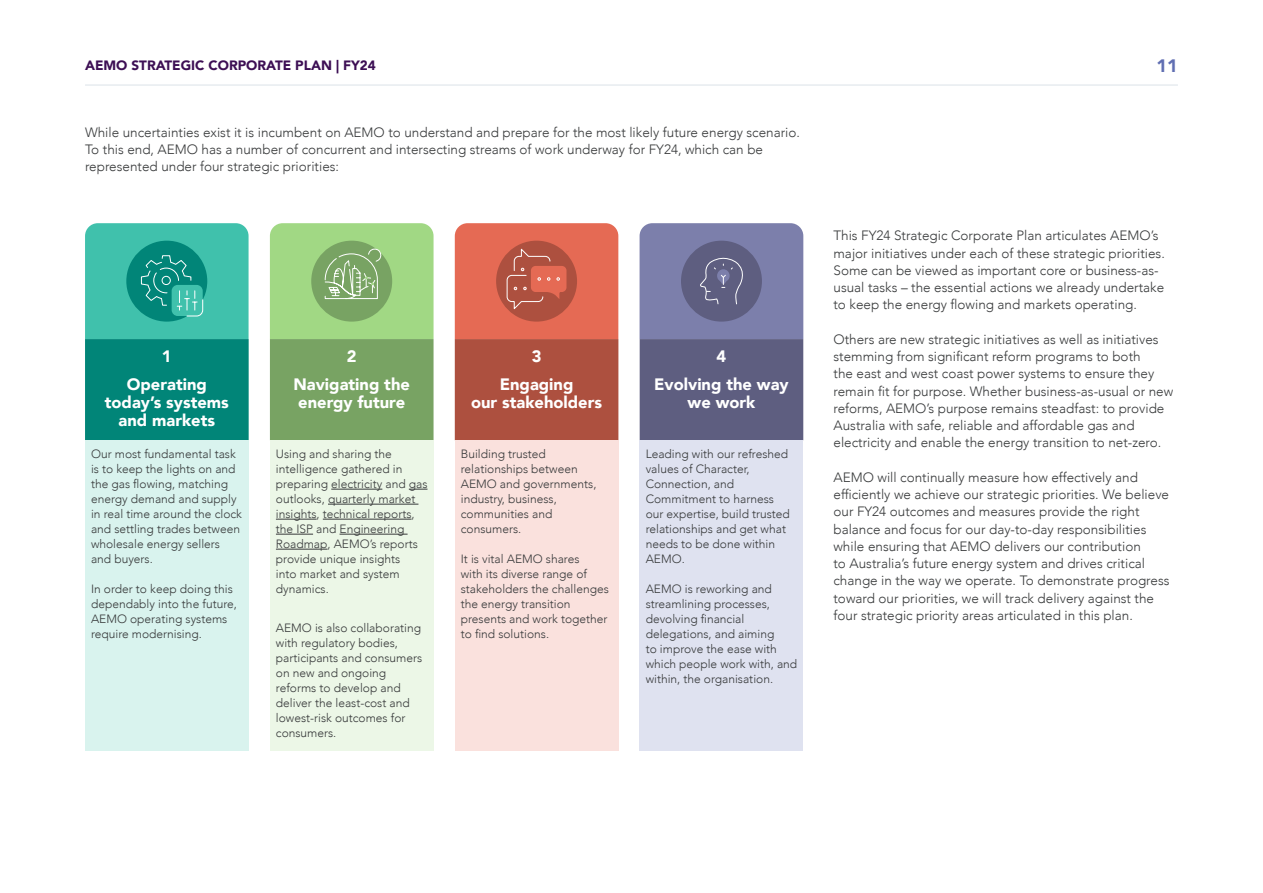
<style>
.page{position:relative;width:1263px;height:893px;background:#fff}
.page>*{position:absolute;margin:0;border:0;box-sizing:border-box;transform-origin:0 0}
.t1{font:900 18px "Avenir";color:#606eb2}
.Table_-_H1_centred{font:900 16.5px/18px "Avenir";color:#fff;text-align:center}
.Body_text{font:300 13.5px/17.2px "Avenir";color:#37393a}
.t2{font:900 13.5px "Avenir";color:#3d0f54}
.Table_-_body_text_10pt_leading{font:300 12px/15px "Avenir";color:#37393a}
.Table_-_body_text_space_after{font:300 12px/15px "Avenir";color:#37393a}
</style>
<div class="page">
<hr style="left:85px;top:85px;width:1093px;height:1px;background:#dbe2e9">
<svg style="left:85px;top:223px;width:164px;height:217px;background:#1e9f8e"></svg>
<svg style="left:270px;top:223px;width:163px;height:217px;background:#8ab972"></svg>
<div style="left:85px;top:440px;width:164px;height:310px;background:#d9f3ee"></div>
<div style="left:270px;top:440px;width:163px;height:310px;background:#ecf7e7"></div>
<div style="left:455px;top:440px;width:163px;height:310px;background:#fae1dd"></div>
<div style="left:640px;top:440px;width:163px;height:310px;background:#dfe2f0"></div>
<hr style="left:331px;top:489px;width:51px;height:1px;background:#37393a">
<svg style="left:409px;top:489px;width:18px;height:1px"></svg>
<hr style="left:328px;top:504px;width:90px;height:1px;background:#37393a">
<hr style="left:276px;top:519px;width:41px;height:1px;background:#37393a">
<hr style="left:323px;top:519px;width:88px;height:1px;background:#37393a">
<hr style="left:276px;top:534px;width:37px;height:1px;background:#37393a">
<hr style="left:340px;top:534px;width:68px;height:1px;background:#37393a">
<hr style="left:276px;top:549px;width:51px;height:1px;background:#37393a">
<svg style="left:455px;top:223px;width:163px;height:217px;background:#c45c49"></svg>
<svg style="left:639px;top:223px;width:164px;height:217px;background:#6d6e93"></svg>
<p class="t2" style="left:85px;top:54px;width:292px">AEMO STRATEGIC CORPORATE PLAN | FY24</p>
<h1 class="t1" style="left:1156px;top:51px;width:23px">11</h1>
<p class="Body_text" style="left:85px;top:124px;width:716px">While uncertainties exist it is incumbent on AEMO to understand and prepare for the most likely future energy scenario.<br>To this end, AEMO has a number of concurrent and intersecting streams of work underway for FY24, which can be represented under four strategic priorities:</p>
<p class="Table_-_H1_centred" style="left:162px;top:346px;width:11px">1</p>
<p class="Table_-_H1_centred" style="left:347px;top:346px;width:11px">2</p>
<p class="Table_-_H1_centred" style="left:532px;top:346px;width:11px">3</p>
<p class="Table_-_H1_centred" style="left:717px;top:346px;width:11px">4</p>
<p class="Table_-_H1_centred" style="left:105px;top:375px;width:126px">Operating today’s systems and markets</p>
<p class="Table_-_H1_centred" style="left:293px;top:375px;width:118px;text-align:left">Navigating the energy future</p>
<p class="Table_-_H1_centred" style="left:471px;top:375px;width:133px">Engaging<br>our stakeholders</p>
<p class="Table_-_H1_centred" style="left:654px;top:375px;width:136px">Evolving the way we work</p>
<p class="Table_-_body_text_10pt_leading" style="left:91px;top:447px;width:152px">Our most fundamental task is to keep the lights on and the gas flowing, matching energy demand and supply in real time around the clock and settling trades between wholesale energy sellers and buyers.</p>
<p class="Table_-_body_text_10pt_leading" style="left:91px;top:582px;width:147px">In order to keep doing this dependably into the future,<br>AEMO operating systems require modernising.</p>
<p class="Table_-_body_text_10pt_leading" style="left:646px;top:447px;width:146px">Leading with our refreshed values of Character,<br>Connection, and<br>Commitment to harness our expertise, build trusted relationships and get what needs to be done within<br>AEMO.</p>
<p class="Table_-_body_text_10pt_leading" style="left:646px;top:582px;width:153px">AEMO is reworking and streamlining processes, devolving financial delegations, and aiming<br>to improve the ease with which people work with, and within, the organisation.</p>
<p class="Table_-_body_text_space_after" style="left:276px;top:447px;width:153px">Using and sharing the intelligence gathered in preparing electricity and gas outlooks, quarterly market insights, technical reports, the ISP and Engineering<br>Roadmap, AEMO’s reports provide unique insights<br>into market and system dynamics.</p>
<p class="Table_-_body_text_space_after" style="left:276px;top:620px;width:148px">AEMO is also collaborating with regulatory bodies, participants and consumers on new and ongoing reforms to develop and deliver the least-cost and lowest-risk outcomes for consumers.</p>
<p class="Table_-_body_text_10pt_leading" style="left:461px;top:447px;width:137px">Building trusted relationships between<br>AEMO and governments, industry, business, communities and consumers.</p>
<p class="Table_-_body_text_10pt_leading" style="left:461px;top:552px;width:150px">It is vital AEMO shares<br>with its diverse range of stakeholders the challenges the energy transition presents and work together to find solutions.</p>
<p class="Body_text" style="left:833px;top:227px;width:333px">This FY24 Strategic Corporate Plan articulates AEMO’s major initiatives under each of these strategic priorities.<br>Some can be viewed as important core or business-as&shy;usual tasks – the essential actions we already undertake to keep the energy flowing and markets operating.</p>
<p class="Body_text" style="left:833px;top:331px;width:341px">Others are new strategic initiatives as well as initiatives stemming from significant reform programs to both<br>the east and west coast power systems to ensure they remain fit for purpose. Whether business-as-usual or new reforms, AEMO’s purpose remains steadfast: to provide Australia with safe, reliable and affordable gas and electricity and enable the energy transition to net-zero.</p>
<p class="Body_text" style="left:833px;top:469px;width:337px">AEMO will continually measure how effectively and efficiently we achieve our strategic priorities. We believe our FY24 outcomes and measures provide the right balance and focus for our day-to-day responsibilities while ensuring that AEMO delivers our contribution<br>to Australia’s future energy system and drives critical change in the way we operate. To demonstrate progress toward our priorities, we will track delivery against the four strategic priority areas articulated in this plan.</p>
</div>
